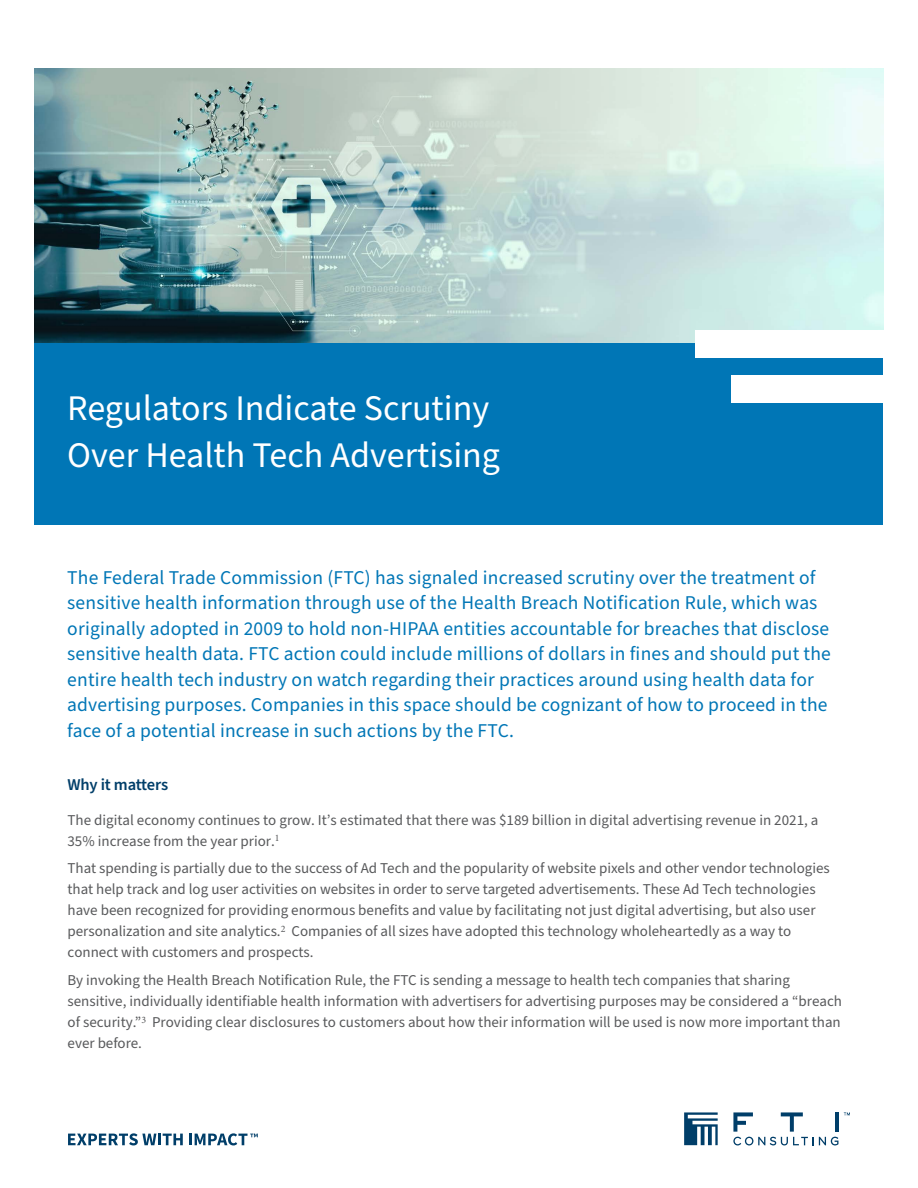
<style>
.page{position:relative;width:918px;height:1188px;background:#fff}
.page>*{position:absolute;margin:0;border:0;box-sizing:border-box;transform-origin:0 0}
.t1{font:36px/46.5px "Source Sans Pro";color:#fff}
.t2{font:19.5px/25.5px "Source Sans Pro";letter-spacing:.01em;color:#0076b6}
.t3{font:600 16.5px "Source Sans Pro";letter-spacing:-.01em;color:#003e69}
.t4{font:15px/21px "Source Sans Pro";color:#58595b}
</style>
<div class="page">
<img style="left:34px;top:68px;width:849px;height:275px">
<svg style="left:68px;top:1133px;width:115px;height:12px"></svg>
<svg style="left:189px;top:1133px;width:69px;height:12px"></svg>
<svg style="left:684px;top:1112px;width:34px;height:33px"></svg>
<svg style="left:844px;top:1112px;width:6px;height:3px"></svg>
<hr style="left:835px;top:1112px;width:4px;height:20px;background:#003e69">
<svg style="left:733px;top:1112px;width:105px;height:33px"></svg>
<div style="left:34px;top:343px;width:848px;height:182px;background:#0076b6"></div>
<div style="left:696px;top:330px;width:222px;height:28px;background:#fff"></div>
<div style="left:732px;top:376px;width:186px;height:27px;background:#fff"></div>
<h1 class="t1" style="left:67px;top:386px;width:434px">Regulators Indicate Scrutiny<br>Over Health Tech Advertising</h1>
<p class="t2" style="left:67px;top:565px;width:765px">The Federal Trade Commission (FTC) has signaled increased scrutiny over the treatment of sensitive health information through use of the Health Breach Notification Rule, which was originally adopted in 2009 to hold non-HIPAA entities accountable for breaches that disclose sensitive health data. FTC action could include millions of dollars in fines and should put the entire health tech industry on watch regarding their practices around using health data for advertising purposes. Companies in this space should be cognizant of how to proceed in the face of a potential increase in such actions by the FTC.</p>
<p class="t3" style="left:68px;top:774px;width:102px">Why it matters</p>
<p class="t4" style="left:68px;top:810px;width:752px">The digital economy continues to grow. It’s estimated that there was $189 billion in digital advertising revenue in 2021, a<br>35% increase from the year prior.<sup>1</sup></p>
<p class="t4" style="left:68px;top:858px;width:764px">That spending is partially due to the success of Ad Tech and the popularity of website pixels and other vendor technologies that help track and log user activities on websites in order to serve targeted advertisements. These Ad Tech technologies have been recognized for providing enormous benefits and value by facilitating not just digital advertising, but also user personalization and site analytics.<sup>2</sup> Companies of all sizes have adopted this technology wholeheartedly as a way to connect with customers and prospects.</p>
<p class="t4" style="left:68px;top:970px;width:776px">By invoking the Health Breach Notification Rule, the FTC is sending a message to health tech companies that sharing sensitive, individually identifiable health information with advertisers for advertising purposes may be considered a “breach of security.”<sup>3</sup> Providing clear disclosures to customers about how their information will be used is now more important than ever before.</p>
</div>
